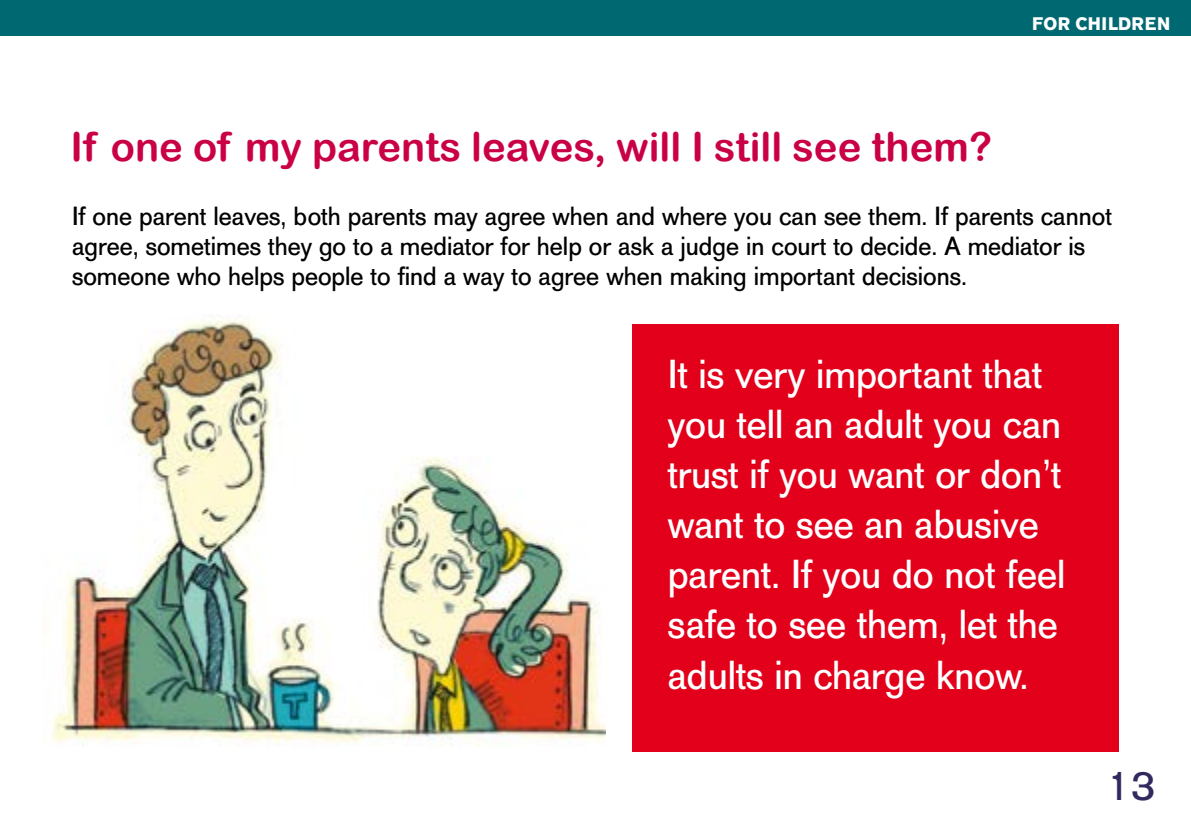
<style>
.page{position:relative;width:1191px;height:840px;background:#fff}
.page>*{position:absolute;margin:0;border:0;box-sizing:border-box;transform-origin:0 0}
.t1{font:40px/50px "AG Old Face";color:#fff}
.t2{font:40px "Arial Rounded MT Bold";color:#ca0047}
.t3{font:40px "AG Old Face";color:#322a5e}
.t4{font:26px/30px "AG Old Face";color:#000}
.t5{font:700 18px "AG Old Face";letter-spacing:.04em;color:#fff}
</style>
<div class="page">
<div style="left:0;top:0;width:1191px;height:35px;background:#006871"></div>
<div style="left:633px;top:325px;width:486px;height:426px;background:#e2001a"></div>
<img style="left:43px;top:317px;width:562px;height:429px">
<h1 class="t2" style="left:71px;top:123px;width:922px">If one of my parents leaves, will I still see them?</h1>
<p class="t5" style="left:1032px;top:13px;width:140px">FOR CHILDREN</p>
<p class="t4" style="left:72px;top:201px;width:1041px">If one parent leaves, both parents may agree when and where you can see them. If parents cannot agree, sometimes they go to a mediator for help or ask a judge in court to decide. A mediator is someone who helps people to find a way to agree when making important decisions.</p>
<h1 class="t1" style="left:668px;top:350px;width:399px">It is very important that you tell an adult you can trust if you want or don’t want to see an abusive parent. If you do not feel safe to see them, let the adults in charge know.</h1>
<h1 class="t3" style="left:1106px;top:762px;width:51px">13</h1>
</div>
